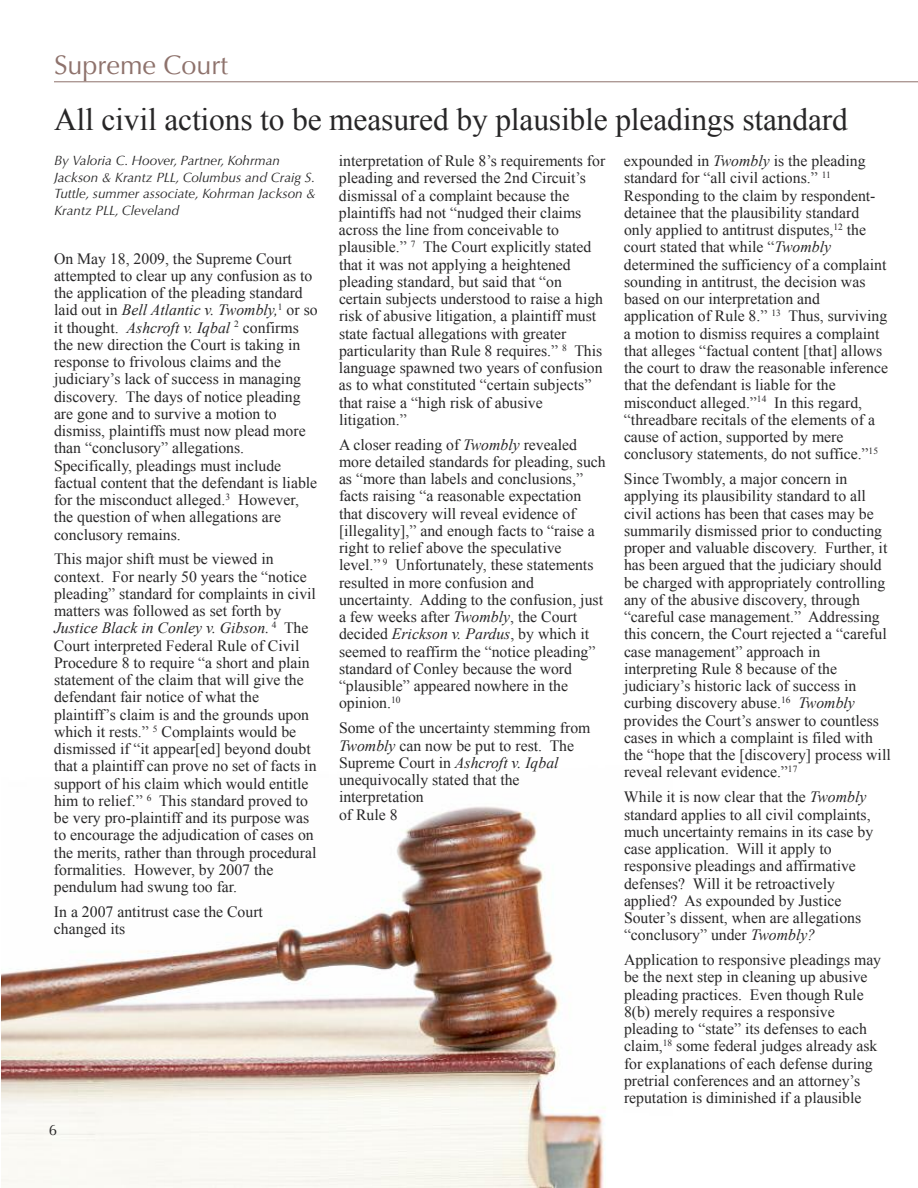
<style>
.page{position:relative;width:918px;height:1188px;background:#fff}
.page>*{position:absolute;margin:0;border:0;box-sizing:border-box;transform-origin:0 0}
.t1{font:31.5px "Times New Roman";letter-spacing:-.005em;color:#272627}
.t2{font:27px "Optima LT";color:#8e726c}
.t3{font:15.75px/17.2px "Times New Roman";color:#272627}
.t4{font:15px "Optima LT";color:#272627}
.t5{font:italic 13.5px/16.5px "Optima LT";color:#272627}
.s1{font-style:italic}
</style>
<div class="page">
<img style="left:1px;top:806px;width:605px;height:382px">
<hr style="left:54px;top:81px;width:864px;height:1px;background:#8e726c">
<h2 class="t2" style="left:54px;top:49px;width:176px">Supreme Court</h2>
<h1 class="t1" style="left:54px;top:102px;width:796px">All civil actions to be measured by plausible pleadings standard</h1>
<p class="t5" style="left:54px;top:153px;width:263px">By Valoria C. Hoover, Partner, Kohrman Jackson &amp; Krantz PLL, Columbus and Craig S.<br>Tuttle, summer associate, Kohrman Jackson &amp; Krantz PLL, Cleveland</p>
<p class="t3" style="left:54px;top:250px;width:265px">On May 18, 2009, the Supreme Court attempted to clear up any confusion as to the application of the pleading standard laid out in <span class="s1">Bell Atlantic v. Twombly,</span><sup>1</sup> or so it thought. <span class="s1">Ashcroft v. Iqbal</span> <sup>2</sup> confirms the new direction the Court is taking in response to frivolous claims and the judiciary’s lack of success in managing discovery. The days of notice pleading are gone and to survive a motion to dismiss, plaintiffs must now plead more than “conclusory” allegations.<br>Specifically, pleadings must include factual content that the defendant is liable for the misconduct alleged.<sup>3</sup> However, the question of when allegations are conclusory remains.</p>
<p class="t3" style="left:54px;top:551px;width:264px">This major shift must be viewed in context. For nearly 50 years the “notice pleading” standard for complaints in civil matters was followed as set forth by <span class="s1">Justice Black in Conley v. Gibson.</span> <sup>4</sup> The Court interpreted Federal Rule of Civil Procedure 8 to require “a short and plain statement of the claim that will give the defendant fair notice of what the plaintiff’s claim is and the grounds upon which it rests.” <sup>5</sup> Complaints would be dismissed if “it appear[ed] beyond doubt that a plaintiff can prove no set of facts in support of his claim which would entitle him to relief.” <sup>6</sup> This standard proved to be very pro-plaintiff and its purpose was to encourage the adjudication of cases on the merits, rather than through procedural formalities. However, by 2007 the pendulum had swung too far.</p>
<p class="t3" style="left:54px;top:903px;width:211px">In a 2007 antitrust case the Court changed its</p>
<p class="t3" style="left:339px;top:152px;width:268px">interpretation of Rule 8’s requirements for pleading and reversed the 2nd Circuit’s dismissal of a complaint because the plaintiffs had not “nudged their claims across the line from conceivable to plausible.” <sup>7</sup> The Court explicitly stated that it was not applying a heightened pleading standard, but said that “on certain subjects understood to raise a high risk of abusive litigation, a plaintiff must state factual allegations with greater particularity than Rule 8 requires.” <sup>8</sup> This language spawned two years of confusion as to what constituted “certain subjects” that raise a “high risk of abusive litigation.”</p>
<p class="t3" style="left:339px;top:436px;width:268px">A closer reading of <span class="s1">Twombly</span> revealed more detailed standards for pleading, such as “more than labels and conclusions,” facts raising “a reasonable expectation that discovery will reveal evidence of [illegality],” and enough facts to “raise a right to relief above the speculative level.” <sup>9</sup> Unfortunately, these statements resulted in more confusion and uncertainty. Adding to the confusion, just a few weeks after <span class="s1">Twombly</span>, the Court decided <span class="s1">Erickson v. Pardus</span>, by which it seemed to reaffirm the “notice pleading” standard of Conley because the word “plausible” appeared nowhere in the opinion.<sup>10</sup></p>
<p class="t3" style="left:339px;top:719px;width:253px">Some of the uncertainty stemming from<br><span class="s1">Twombly</span> can now be put to rest. The<br>Supreme Court in <span class="s1">Ashcroft v. Iqbal </span>unequivocally stated that the interpretation<br>of Rule 8</p>
<p class="t3" style="left:624px;top:152px;width:266px">expounded in <span class="s1">Twombly</span> is the pleading standard for “all civil actions.” <sup>11<br></sup>Responding to the claim by respondent&shy;detainee that the plausibility standard only applied to antitrust disputes,<sup>12</sup> the court stated that while “<span class="s1">Twombly </span>determined the sufficiency of a complaint sounding in antitrust, the decision was based on our interpretation and application of Rule 8.” <sup>13</sup> Thus, surviving a motion to dismiss requires a complaint that alleges “factual content [that] allows the court to draw the reasonable inference that the defendant is liable for the misconduct alleged.”<sup>14</sup> In this regard, “threadbare recitals of the elements of a cause of action, supported by mere conclusory statements, do not suffice.”<sup>15</sup></p>
<p class="t3" style="left:624px;top:470px;width:268px">Since Twombly, a major concern in applying its plausibility standard to all civil actions has been that cases may be summarily dismissed prior to conducting proper and valuable discovery. Further, it has been argued that the judiciary should be charged with appropriately controlling any of the abusive discovery, through “careful case management.” Addressing this concern, the Court rejected a “careful case management” approach in interpreting Rule 8 because of the judiciary’s historic lack of success in curbing discovery abuse.<sup>16</sup> <span class="s1">Twombly </span>provides the Court’s answer to countless cases in which a complaint is filed with the “hope that the [discovery] process will reveal relevant evidence.”<sup>17</sup></p>
<p class="t3" style="left:624px;top:788px;width:251px">While it is now clear that the <span class="s1">Twombly </span>standard applies to all civil complaints, much uncertainty remains in its case by case application. Will it apply to responsive pleadings and affirmative defenses? Will it be retroactively applied? As expounded by Justice Souter’s dissent, when are allegations “conclusory” under <span class="s1">Twombly?</span></p>
<p class="t3" style="left:624px;top:951px;width:259px">Application to responsive pleadings may be the next step in cleaning up abusive pleading practices. Even though Rule 8(b) merely requires a responsive pleading to “state” its defenses to each claim,<sup>18</sup> some federal judges already ask for explanations of each defense during pretrial conferences and an attorney’s reputation is diminished if a plausible</p>
<p class="t4" style="left:49px;top:1122px;width:10px">6</p>
</div>
